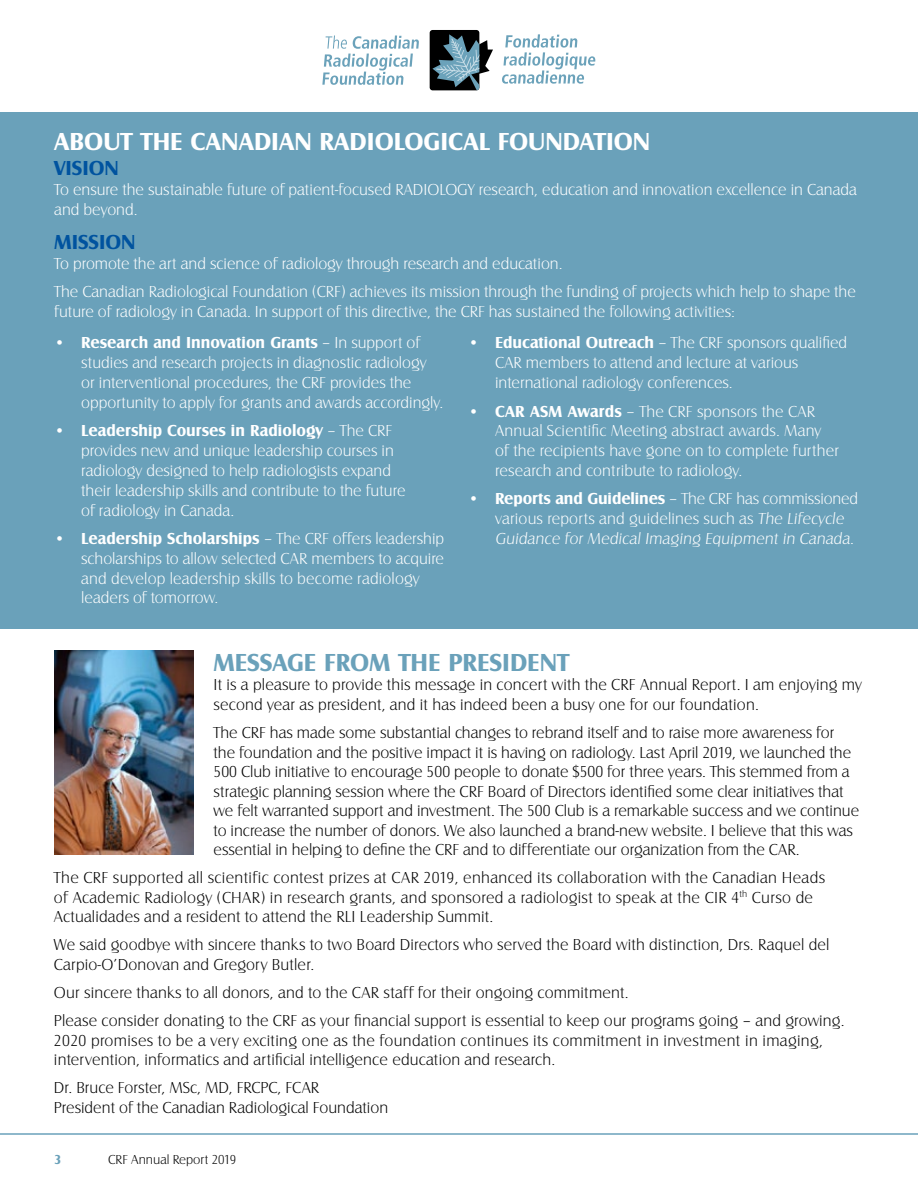
<style>
.page{position:relative;width:918px;height:1188px;background:#fff}
.page>*{position:absolute;margin:0;border:0;box-sizing:border-box;transform-origin:0 0}
.t1{font:700 25.5px "Castle T";color:#fff}
.t2{font:700 25.5px "Castle T";color:#6aa1ba}
.t3{font:700 21px "Castle T";color:#00539f}
.t4{font:16.5px/19.5px "Castle T Ligh";letter-spacing:.01em;color:#000}
.t5{font:16.5px/19.8px "Castle T Ligh";color:#fff}
.t6{font:700 16.5px "Castle T";color:#fff}
.t7{font:13.5px "Castle T Ligh";color:#000}
.t8{font:700 13.5px "Castle T";color:#6aa1ba}
.s1{font-family:"Castle T Ligh";font-weight:400}
.s2{font-family:"Castle T";font-weight:700}
</style>
<div class="page">
<div style="left:430px;top:30px;width:49px;height:60px;background:#000;border-radius:3px"></div>
<svg style="left:430px;top:34px;width:63px;height:56px"></svg>
<svg style="left:322px;top:36px;width:97px;height:49px"></svg>
<svg style="left:502px;top:34px;width:94px;height:50px"></svg>
<hr style="left:0;top:1133px;width:918px;height:2px;background:#6aa1ba">
<div style="left:0;top:112px;width:918px;height:517px;background:#6aa1ba"></div>
<img style="left:54px;top:651px;width:139px;height:204px">
<h1 class="t1" style="left:54px;top:127px;width:598px">ABOUT THE CANADIAN RADIOLOGICAL FOUNDATION</h1>
<p class="t3" style="left:54px;top:156px;width:66px">VISION</p>
<p class="t5" style="left:54px;top:180px;width:804px">To ensure the sustainable future of patient-focused RADIOLOGY research, education and innovation excellence in Canada and beyond.</p>
<p class="t3" style="left:54px;top:230px;width:83px">MISSION</p>
<p class="t5" style="left:54px;top:249px;width:803px;line-height:28.5px">To promote the art and science of radiology through research and education.<br>The Canadian Radiological Foundation (CRF) achieves its mission through the funding of projects which help to shape the</p>
<p class="t5" style="left:54px;top:301px;width:682px">future of radiology in Canada. In support of this directive, the CRF has sustained the following activities:</p>
<p class="t6" style="left:54px;top:334px;width:368px"><span class="s1">•</span> Research and Innovation Grants <span class="s1">– In support of</span></p>
<p class="t5" style="left:81px;top:353px;width:364px">studies and research projects in diagnostic radiology or interventional procedures, the CRF provides the opportunity to apply for grants and awards accordingly.</p>
<p class="t6" style="left:54px;top:421px;width:340px"><span class="s1">•</span> Leadership Courses in Radiology <span class="s1">– The CRF</span></p>
<p class="t5" style="left:81px;top:441px;width:326px">provides new and unique leadership courses in radiology designed to help radiologists expand their leadership skills and contribute to the future of radiology in Canada.</p>
<p class="t5" style="left:81px;top:529px;width:365px;text-indent:-27px">• <span class="s2">Leadership Scholarships</span> – The CRF offers leadership scholarships to allow selected CAR members to acquire and develop leadership skills to become radiology leaders of tomorrow.</p>
<p class="t5" style="left:495px;top:333px;width:354px;text-indent:-27px">• <span class="s2">Educational Outreach</span> – The CRF sponsors qualified<br>CAR members to attend and lecture at various international radiology conferences.</p>
<p class="t5" style="left:495px;top:401px;width:346px;text-indent:-27px">• <span class="s2">CAR ASM Awards</span> – The CRF sponsors the CAR Annual Scientific Meeting abstract awards. Many of the recipients have gone on to complete further research and contribute to radiology.</p>
<p class="t5" style="left:495px;top:489px;width:365px;text-indent:-27px">• <span class="s2">Reports and Guidelines</span> – The CRF has commissioned various reports and guidelines such as The Lifecycle<br>Guidance for Medical Imaging Equipment in Canada.</p>
<h1 class="t2" style="left:214px;top:648px;width:357px">MESSAGE FROM THE PRESIDENT</h1>
<p class="t4" style="left:214px;top:675px;width:650px">It is a pleasure to provide this message in concert with the CRF Annual Report. I am enjoying my second year as president, and it has indeed been a busy one for our foundation.</p>
<p class="t4" style="left:214px;top:723px;width:647px">The CRF has made some substantial changes to rebrand itself and to raise more awareness for the foundation and the positive impact it is having on radiology. Last April 2019, we launched the 500 Club initiative to encourage 500 people to donate $500 for three years. This stemmed from a strategic planning session where the CRF Board of Directors identified some clear initiatives that we felt warranted support and investment. The 500 Club is a remarkable success and we continue to increase the number of donors. We also launched a brand-new website. I believe that this was essential in helping to define the CRF and to differentiate our organization from the CAR.</p>
<p class="t4" style="left:54px;top:868px;width:773px">The CRF supported all scientific contest prizes at CAR 2019, enhanced its collaboration with the Canadian Heads of Academic Radiology (CHAR) in research grants, and sponsored a radiologist to speak at the CIR 4<sup>th</sup> Curso de<br>Actualidades and a resident to attend the RLI Leadership Summit.</p>
<p class="t4" style="left:54px;top:935px;width:777px">We said goodbye with sincere thanks to two Board Directors who served the Board with distinction, Drs. Raquel del<br>Carpio-O’Donovan and Gregory Butler.</p>
<p class="t4" style="left:54px;top:978px;width:792px;line-height:28.2px">Our sincere thanks to all donors, and to the CAR staff for their ongoing commitment.<br>Please consider donating to the CRF as your financial support is essential to keep our programs going – and growing.</p>
<p class="t4" style="left:54px;top:1030px;width:770px">2020 promises to be a very exciting one as the foundation continues its commitment in investment in imaging, intervention, informatics and artificial intelligence education and research.</p>
<p class="t4" style="left:54px;top:1078px;width:336px">Dr. Bruce Forster, MSc, MD, FRCPC, FCAR<br>President of the Canadian Radiological Foundation</p>
<p class="t8" style="left:54px;top:1152px;width:9px">3</p>
<p class="t7" style="left:108px;top:1153px;width:129px">CRF Annual Report 2019</p>
</div>
